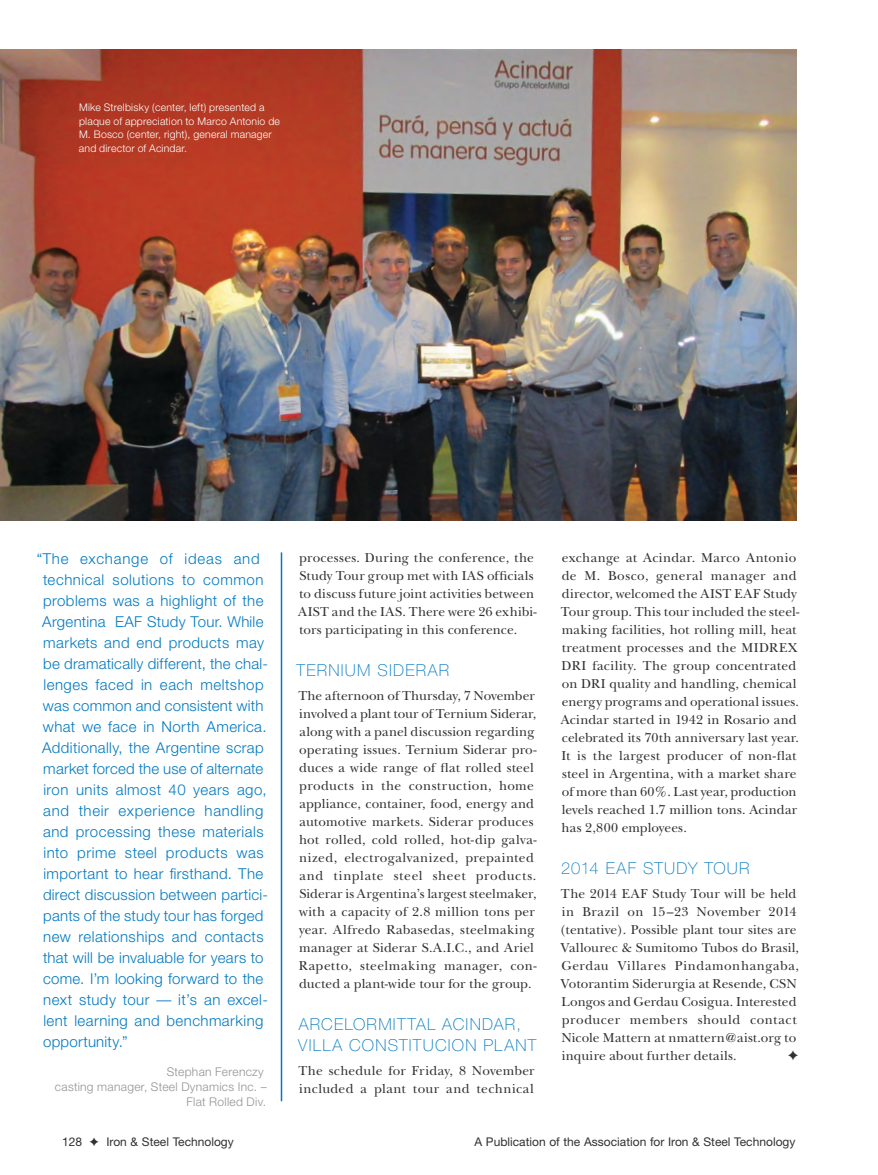
<style>
.page{position:relative;width:878px;height:1175px;background:#fff}
.page>*{position:absolute;margin:0;border:0;box-sizing:border-box;transform-origin:0 0}
.t1{font:100 16.5px/21px "Helvetica Neue";letter-spacing:.075em;color:#0079c1}
.t2{font:100 16.5px "Helvetica Neue";letter-spacing:.055em;color:#0079c1}
.t3{font:300 15px/21px "Helvetica Neue";letter-spacing:.025em;color:#0079c1}
.t4{font:13.5px/18px "New Baskerville";letter-spacing:.015em;color:#323031}
.t5{font:12px "Helvetica Neue";color:#323031}
.t6{font:300 12px/15px "Helvetica Neue";letter-spacing:.025em;color:#919396;text-align:right}
.t7{font:300 10.5px/13.5px "Helvetica Neue";letter-spacing:.02em;color:#fff}
</style>
<div class="page">
<img style="left:0;top:49px;width:796px;height:471px">
<hr style="left:281px;top:552px;width:1px;height:549px;background:#0079c1">
<p class="t7" style="left:79px;top:100px;width:203px">Mike Strelbisky (center, left) presented a plaque of appreciation to Marco Antonio de M. Bosco (center, right), general manager and director of Acindar.</p>
<p class="t3" style="left:42px;top:548px;width:227px;text-indent:-6px">“The exchange of ideas and technical solutions to common problems was a highlight of the<br>Argentina EAF Study Tour. While markets and end products may be dramatically different, the chal&shy;lenges faced in each meltshop was common and consistent with what we face in North America.<br>Additionally, the Argentine scrap market forced the use of alternate iron units almost 40 years ago, and their experience handling and processing these materials into prime steel products was important to hear firsthand. The direct discussion between partici&shy;pants of the study tour has forged new relationships and contacts that will be invaluable for years to come. I’m looking forward to the next study tour — it’s an excel&shy;lent learning and benchmarking opportunity.”</p>
<p class="t6" style="left:55px;top:1063px;width:213px">Stephan Ferenczy<br>casting manager, Steel Dynamics Inc. –<br>Flat Rolled Div.</p>
<p class="t4" style="left:298px;top:549px;width:240px">processes. During the conference, the Study Tour group met with IAS officials to discuss future joint activities between AIST and the IAS. There were 26 exhibi&shy;tors participating in this conference.</p>
<p class="t1" style="left:296px;top:659px;width:154px">TERNIUM SIDERAR</p>
<p class="t4" style="left:298px;top:687px;width:240px">The afternoon of Thursday, 7 November involved a plant tour of Ternium Siderar, along with a panel discussion regarding operating issues. Ternium Siderar pro&shy;duces a wide range of flat rolled steel products in the construction, home appliance, container, food, energy and automotive markets. Siderar produces hot rolled, cold rolled, hot-dip galva&shy;nized, electrogalvanized, prepainted and tinplate steel sheet products.<br>Siderar is Argentina’s largest steelmaker, with a capacity of 2.8 million tons per year. Alfredo Rabasedas, steelmaking manager at Siderar S.A.I.C., and Ariel Rapetto, steelmaking manager, con&shy;ducted a plant-wide tour for the group.</p>
<p class="t1" style="left:298px;top:1013px;width:240px">ARCELORMITTAL ACINDAR,<br>VILLA CONSTITUCION PLANT</p>
<p class="t4" style="left:298px;top:1062px;width:238px">The schedule for Friday, 8 November included a plant tour and technical</p>
<p class="t4" style="left:560px;top:549px;width:240px">exchange at Acindar. Marco Antonio de M. Bosco, general manager and director, welcomed the AIST EAF Study Tour group. This tour included the steel&shy;making facilities, hot rolling mill, heat treatment processes and the MIDREX DRI facility. The group concentrated on DRI quality and handling, chemical energy programs and operational issues.<br>Acindar started in 1942 in Rosario and celebrated its 70th anniversary last year.<br>It is the largest producer of non-flat steel in Argentina, with a market share of more than 60%. Last year, production levels reached 1.7 million tons. Acindar has 2,800 employees.</p>
<p class="t2" style="left:561px;top:858px;width:190px">2014 EAF STUDY TOUR</p>
<p class="t4" style="left:560px;top:885px;width:241px">The 2014 EAF Study Tour will be held in Brazil on 15–23 November 2014 (tentative). Possible plant tour sites are Vallourec &amp; Sumitomo Tubos do Brasil, Gerdau Villares Pindamonhangaba, Votorantim Siderurgia at Resende, CSN Longos and Gerdau Cosigua. Interested producer members should contact Nicole Mattern at nmattern@aist.org to inquire about further details.</p>
<p class="t5" style="left:62px;top:1134px;width:173px">128 ✦ Iron &amp; Steel Technology</p>
<p class="t5" style="left:474px;top:1134px;width:322px">A Publication of the Association for Iron &amp; Steel Technology</p>
</div>
